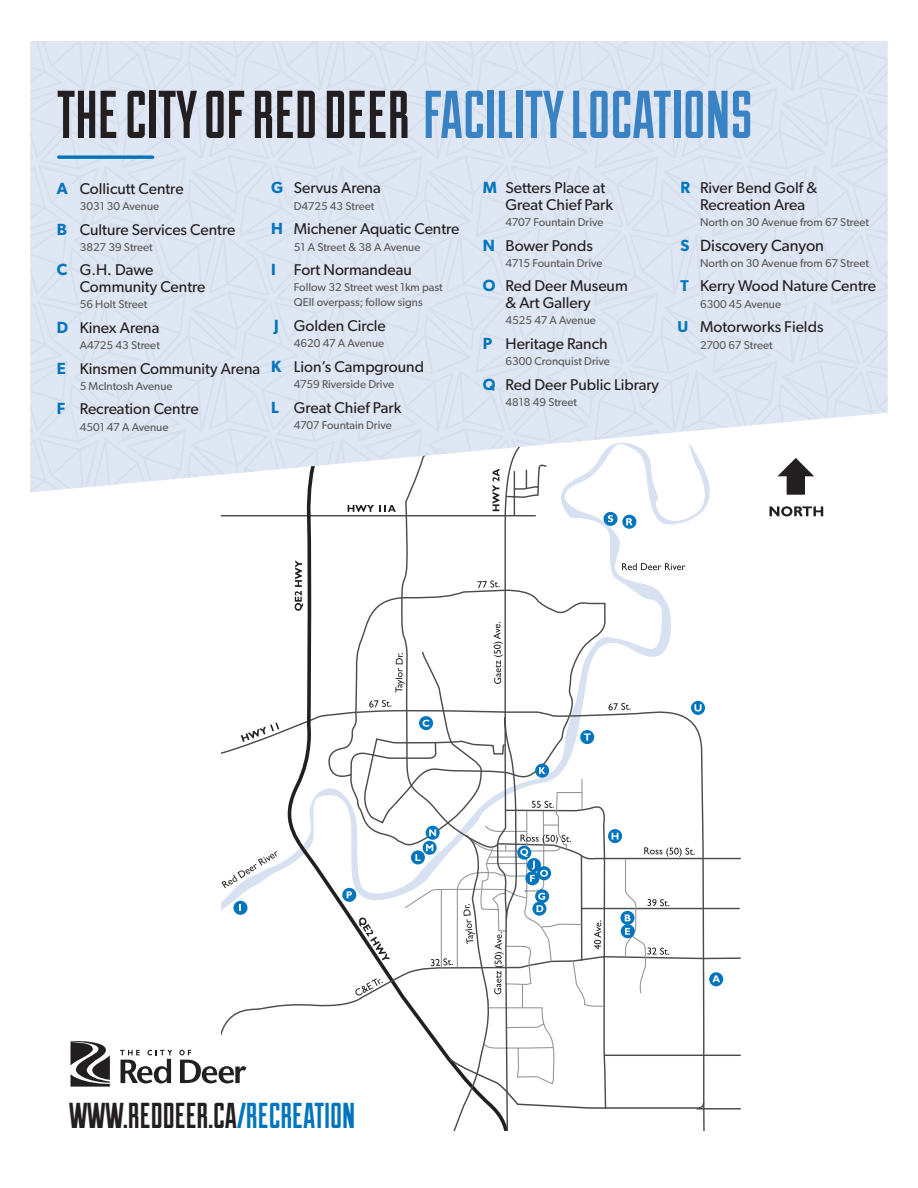
<style>
.page{position:relative;width:918px;height:1188px;background:#fff}
.page>*{position:absolute;margin:0;border:0;box-sizing:border-box;transform-origin:0 0}
.t1{font:67.5px "Duke Fill";color:#3982c4}
.t2{font:36px "Duke Fill";color:#231f20}
.t3{font:16.2px "Gibson";color:#231f20}
.t4{font:15.6px/16.4px "Gibson";color:#231f20}
.t5{font:11.4px/15.6px "Gibson";color:#57585a}
.s1{color:#231f20}
.s2{font-weight:600;font-size:16.2px;color:#0075bd}
.s3{font-weight:600;color:#0075bd}
.s4{color:#0075bd}
</style>
<div class="page">
<svg style="left:221px;top:492px;width:520px;height:592px"></svg>
<svg style="left:548px;top:492px;width:19px;height:96px"></svg>
<svg style="left:548px;top:588px;width:59px;height:179px"></svg>
<div style="left:709px;top:972px;width:14px;height:14px;background:#0075bd;border-radius:50%"></div>
<svg style="left:712px;top:975px;width:8px;height:7px"></svg>
<div style="left:233px;top:901px;width:14px;height:14px;background:#0075bd;border-radius:50%"></div>
<svg style="left:239px;top:904px;width:2px;height:7px"></svg>
<div style="left:622px;top:515px;width:14px;height:14px;background:#0075bd;border-radius:50%"></div>
<div style="left:604px;top:512px;width:14px;height:14px;background:#0075bd;border-radius:50%"></div>
<svg style="left:342px;top:888px;width:14px;height:14px"></svg>
<div style="left:580px;top:730px;width:14px;height:14px;background:#0075bd;border-radius:50%"></div>
<div style="left:691px;top:701px;width:14px;height:14px;background:#0075bd;border-radius:50%"></div>
<svg style="left:359px;top:917px;width:31px;height:43px"></svg>
<svg style="left:295px;top:560px;width:8px;height:51px"></svg>
<svg style="left:221px;top:851px;width:56px;height:37px"></svg>
<svg style="left:355px;top:978px;width:28px;height:18px"></svg>
<svg style="left:609px;top:703px;width:22px;height:7px"></svg>
<svg style="left:241px;top:723px;width:38px;height:19px"></svg>
<svg style="left:622px;top:563px;width:63px;height:7px"></svg>
<svg style="left:326px;top:492px;width:222px;height:400px"></svg>
<svg style="left:608px;top:515px;width:5px;height:7px"></svg>
<hr style="left:697px;top:1108px;width:44px;height:2px;background:#4b4c4d">
<svg style="left:347px;top:891px;width:5px;height:7px"></svg>
<svg style="left:404px;top:767px;width:301px;height:364px"></svg>
<svg style="left:626px;top:518px;width:7px;height:7px"></svg>
<svg style="left:584px;top:733px;width:7px;height:8px"></svg>
<svg style="left:694px;top:704px;width:8px;height:8px"></svg>
<div style="left:30px;top:41px;width:483px;height:451px;background:#dfe7f4"></div>
<svg style="left:513px;top:41px;width:375px;height:451px;background:#e1e8f3"></svg>
<svg style="left:770px;top:506px;width:53px;height:10px"></svg>
<svg style="left:777px;top:458px;width:37px;height:37px"></svg>
<svg style="left:59px;top:155px;width:94px;height:4px"></svg>
<svg style="left:120px;top:1050px;width:52px;height:33px"></svg>
<svg style="left:179px;top:1050px;width:67px;height:33px"></svg>
<svg style="left:70px;top:1041px;width:40px;height:46px"></svg>
<svg style="left:492px;top:469px;width:8px;height:42px"></svg>
<h1 class="t1" style="left:57px;top:76px;width:697px"><span class="s1">THE CITY OF RED DEER</span> FACILITY LOCATIONS</h1>
<p class="t4" style="left:57px;top:180px;width:128px"><span class="s2">A</span> Collicutt Centre</p>
<p class="t5" style="left:80px;top:198px;width:81px">3031 30 Avenue</p>
<p class="t4" style="left:57px;top:221px;width:180px"><span class="s2">B</span> Culture Services Centre</p>
<p class="t5" style="left:80px;top:239px;width:75px">3827 39 Street</p>
<p class="t4" style="left:80px;top:262px;width:127px;text-indent:-23px"><span class="s2">C</span> G.H. Dawe<br>Community Centre</p>
<p class="t5" style="left:80px;top:296px;width:69px">56 Holt Street</p>
<p class="t4" style="left:57px;top:319px;width:104px"><span class="s2">D</span> Kinex Arena</p>
<p class="t5" style="left:80px;top:337px;width:82px">A4725 43 Street</p>
<p class="t4" style="left:57px;top:360px;width:205px"><span class="s2">E</span> Kinsmen Community Arena</p>
<p class="t5" style="left:80px;top:378px;width:94px">5 McIntosh Avenue</p>
<p class="t4" style="left:57px;top:401px;width:143px"><span class="s2">F</span> Recreation Centre</p>
<p class="t5" style="left:80px;top:419px;width:90px">4501 47 A Avenue</p>
<p class="t4" style="left:271px;top:180px;width:111px"><span class="s2">G</span> Servus Arena</p>
<p class="t5" style="left:294px;top:198px;width:82px">D4725 43 Street</p>
<p class="t4" style="left:271px;top:220px;width:190px"><span class="s2">H</span> Michener Aquatic Centre</p>
<p class="t5" style="left:294px;top:239px;width:128px">51 A Street &amp; 38 A Avenue</p>
<p class="t4" style="left:271px;top:261px;width:142px"><span class="s2">I</span> Fort Normandeau</p>
<p class="t5" style="left:294px;top:279px;width:150px">Follow 32 Street west 1km past<br>QEII overpass; follow signs</p>
<p class="t4" style="left:274px;top:317px;width:113px"><span class="s2">J</span> Golden Circle</p>
<p class="t5" style="left:294px;top:335px;width:92px">4620 47 A Avenue</p>
<p class="t4" style="left:271px;top:358px;width:154px"><span class="s2">K</span> Lion’s Campground</p>
<p class="t5" style="left:294px;top:376px;width:102px">4759 Riverside Drive</p>
<p class="t4" style="left:271px;top:399px;width:132px"><span class="s2">L</span> Great Chief Park</p>
<p class="t5" style="left:294px;top:417px;width:99px">4707 Fountain Drive</p>
<p class="t4" style="left:506px;top:180px;width:109px;text-indent:-23px"><span class="s2">M</span> Setters Place at<br>Great Chief Park</p>
<p class="t5" style="left:506px;top:214px;width:99px">4707 Fountain Drive</p>
<p class="t4" style="left:483px;top:237px;width:112px"><span class="s2">N</span> Bower Ponds</p>
<p class="t5" style="left:506px;top:255px;width:98px">4715 Fountain Drive</p>
<p class="t4" style="left:506px;top:278px;width:124px;text-indent:-23px"><span class="s2">O</span> Red Deer Museum &amp; Art Gallery</p>
<p class="t5" style="left:506px;top:312px;width:92px">4525 47 A Avenue</p>
<p class="t4" style="left:483px;top:335px;width:126px"><span class="s2">P</span> Heritage Ranch</p>
<p class="t5" style="left:506px;top:353px;width:106px">6300 Cronquist Drive</p>
<p class="t4" style="left:483px;top:376px;width:178px"><span class="s2">Q</span> Red Deer Public Library</p>
<p class="t5" style="left:506px;top:394px;width:73px">4818 49 Street</p>
<p class="t4" style="left:681px;top:180px;width:138px;text-align:center"><span class="s2">R</span> River Bend Golf &amp;<br>Recreation Area</p>
<p class="t5" style="left:700px;top:214px;width:171px">North on 30 Avenue from 67 Street</p>
<p class="t3" style="left:681px;top:235px;width:145px"><span class="s3">S</span> Discovery Canyon</p>
<p class="t5" style="left:700px;top:255px;width:171px">North on 30 Avenue from 67 Street</p>
<p class="t4" style="left:680px;top:278px;width:197px"><span class="s3">T</span> Kerry Wood Nature Centre</p>
<p class="t5" style="left:700px;top:296px;width:82px">6300 45 Avenue</p>
<p class="t4" style="left:677px;top:319px;width:148px"><span class="s3">U</span> Motorworks Fields</p>
<p class="t5" style="left:700px;top:337px;width:74px">2700 67 Street</p>
<h2 class="t2" style="left:69px;top:1095px;width:288px">WWW.REDDEER.CA<span class="s4">/RECREATION</span></h2>
</div>
